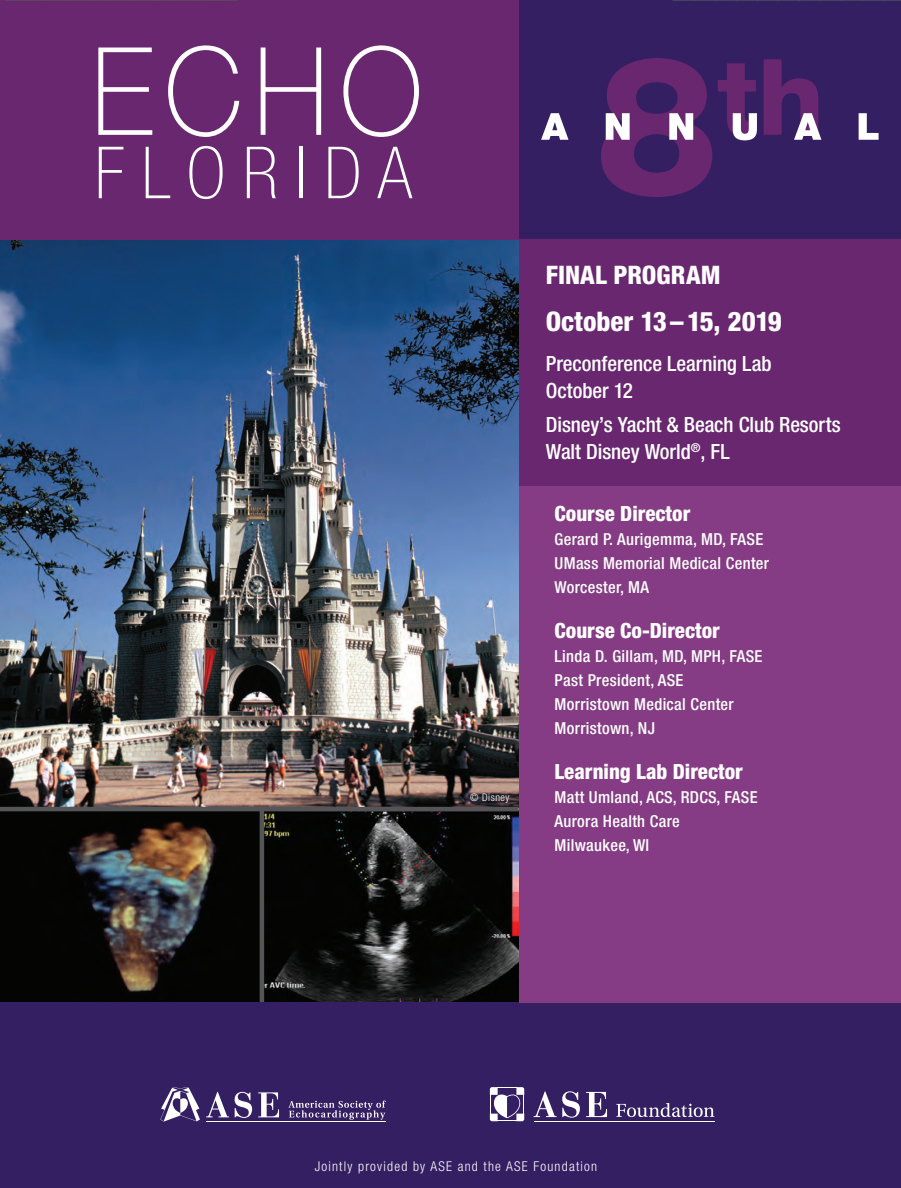
<style>
.page{position:relative;width:901px;height:1188px;background:#fff}
.page>*{position:absolute;margin:0;border:0;box-sizing:border-box;transform-origin:0 0}
.t1{font:100 122.25px "Helvetica Neue LT Std";color:#fff;scale:.91 1}
.t2{font:100 condensed 72px "Helvetica Neue LT Std";letter-spacing:.235em;color:#fff}
.t3{font:800 condensed 27px "Helvetica Neue LT Std";color:#fff}
.t4{font:800 condensed 25.5px "Helvetica Neue LT Std";color:#fff}
.t5{font:500 condensed 21px/27px "Helvetica Neue LT Std";letter-spacing:-.005em;color:#fff}
.t6{font:800 condensed 21px "Helvetica Neue LT Std";color:#fff}
.t7{font:500 condensed 16.5px/24px "Helvetica Neue LT Std";letter-spacing:.02em;color:#fff}
.t8{font:300 condensed 13.5px "Helvetica Neue LT Std";letter-spacing:.09em;color:#fff}
.t9{font:300 condensed 10.5px "Helvetica Neue LT Std";letter-spacing:.05em;color:#fff}
.s1{font-weight:800;font-size:194.4px;color:#68276f}
.s2{font-weight:800;font-size:105.75px;color:#68276f}
</style>
<div class="page">
<div style="left:0;top:810px;width:263px;height:192px;background:#040503"></div>
<img style="left:20px;top:811px;width:226px;height:181px">
<img style="left:264px;top:811px;width:255px;height:191px">
<div style="left:0;top:1012px;width:901px;height:176px;background:#341f62"></div>
<svg style="left:235px;top:1092px;width:17px;height:26px"></svg>
<svg style="left:258px;top:1092px;width:21px;height:25px"></svg>
<svg style="left:206px;top:1092px;width:23px;height:25px"></svg>
<svg style="left:288px;top:1100px;width:98px;height:19px"></svg>
<hr style="left:206px;top:1121px;width:180px;height:1px;background:#fff">
<svg style="left:160px;top:1087px;width:40px;height:34px"></svg>
<svg style="left:586px;top:1092px;width:21px;height:25px"></svg>
<svg style="left:534px;top:1091px;width:46px;height:26px"></svg>
<svg style="left:616px;top:1103px;width:98px;height:14px"></svg>
<hr style="left:534px;top:1121px;width:180px;height:1px;background:#fff">
<svg style="left:489px;top:1087px;width:36px;height:34px"></svg>
<img style="left:0;top:239px;width:519px;height:568px">
<hr style="left:0;top:807px;width:519px;height:4px;background:#545557">
<hr style="left:260px;top:807px;width:4px;height:202px;background:#545557">
<div style="left:0;top:0;width:519px;height:239px;background:#68276f"></div>
<div style="left:519px;top:0;width:382px;height:239px;background:#341f62"></div>
<div style="left:0;top:1002px;width:901px;height:20px;background:#341f62"></div>
<div style="left:519px;top:442px;width:382px;height:560px;background:#853c84"></div>
<svg style="left:541px;top:113px;width:28px;height:27px"></svg>
<svg style="left:606px;top:113px;width:24px;height:27px"></svg>
<svg style="left:669px;top:113px;width:24px;height:27px"></svg>
<svg style="left:733px;top:113px;width:24px;height:27px"></svg>
<svg style="left:794px;top:113px;width:27px;height:27px"></svg>
<svg style="left:859px;top:113px;width:20px;height:27px"></svg>
<div style="left:519px;top:239px;width:382px;height:246px;background:#68276f"></div>
<svg style="left:5px;top:0;width:233px;height:1px"></svg>
<svg style="left:673px;top:0;width:228px;height:1px"></svg>
<h1 class="t1" style="left:91px;top:21px;width:807px">ECHO <span class="s1">8</span><span class="s2">th</span></h1>
<h2 class="t2" style="left:94px;top:132px;width:319px">FLORIDA</h2>
<p class="t9" style="left:470px;top:791px;width:41px">© Disney</p>
<h3 class="t4" style="left:546px;top:259px;width:176px">FINAL PROGRAM</h3>
<h3 class="t3" style="left:546px;top:305px;width:238px">October 13–15, 2019</h3>
<p class="t5" style="left:546px;top:350px;width:227px">Preconference Learning Lab<br>October 12</p>
<p class="t5" style="left:546px;top:411px;width:296px">Disney’s Yacht &amp; Beach Club Resorts<br>Walt Disney World<sup>®</sup>, FL</p>
<p class="t6" style="left:555px;top:500px;width:137px">Course Director</p>
<p class="t7" style="left:555px;top:527px;width:216px">Gerard P. Aurigemma, MD, FASE<br>UMass Memorial Medical Center<br>Worcester, MA</p>
<p class="t6" style="left:555px;top:617px;width:167px">Course Co-Director</p>
<p class="t7" style="left:555px;top:644px;width:209px">Linda D. Gillam, MD, MPH, FASE<br>Past President, ASE<br>Morristown Medical Center<br>Morristown, NJ</p>
<p class="t6" style="left:555px;top:758px;width:190px">Learning Lab Director</p>
<p class="t7" style="left:555px;top:785px;width:205px">Matt Umland, ACS, RDCS, FASE<br>Aurora Health Care<br>Milwaukee, WI</p>
<p class="t8" style="left:315px;top:1158px;width:284px">Jointly provided by ASE and the ASE Foundation</p>
</div>
